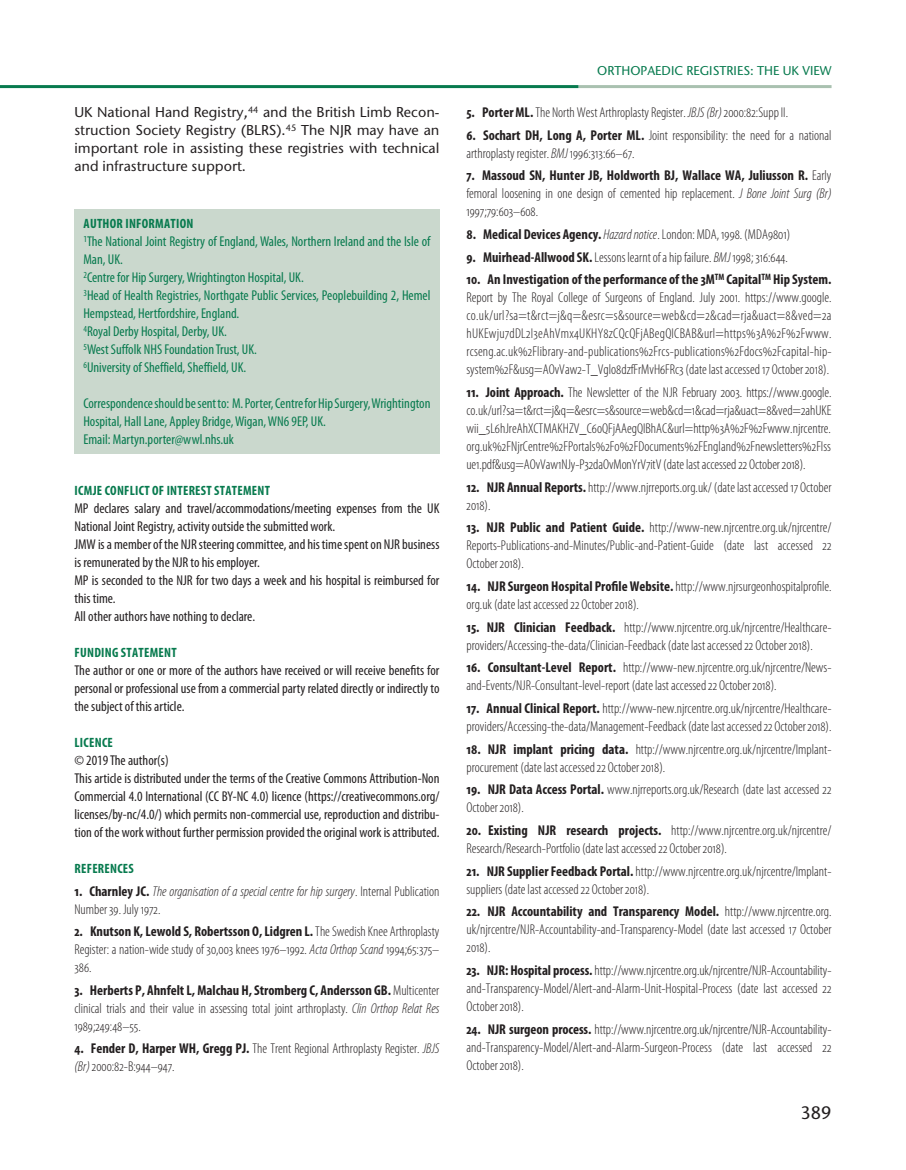
<style>
.page{position:relative;width:906px;height:1170px;background:#fff}
.page>*{position:absolute;margin:0;border:0;box-sizing:border-box;transform-origin:0 0}
.t1{font:500 18px "Stone Sans ITC Pro";color:#231f20}
.t2{font:300 condensed 14.25px/18px "Myriad Pro";color:#231f20}
.t3{font:condensed 14.25px/18px "Myriad Pro";color:#231f20}
.t4{font:condensed 14.25px/18px "Myriad Pro";color:#077a4e}
.t5{font:500 14.25px/18px "Stone Sans ITC Pro";color:#231f20;text-align:justify}
.t6{font:italic 300 condensed 14.25px/18px "Myriad Pro";color:#231f20}
.t7{font:700 condensed 13.5px "Myriad Pro";letter-spacing:.02em;color:#077a4e}
.t8{font:500 12.75px "Stone Sans ITC Pro";color:#077a4e}
.s1{font-weight:700;font-style:normal}
.s2{font-style:normal}
.s3{font-weight:700}
.s4{font-style:italic}
</style>
<div class="page">
<hr style="left:578px;top:85px;width:253px;height:3px;background:#a9c1b0">
<hr style="left:0;top:85px;width:578px;height:3px;background:#077a4e">
<div style="left:74px;top:209px;width:365px;height:244px;background:#cad8cd"></div>
<p class="t5" style="left:74px;top:103px;width:366px">UK National Hand Registry,<sup>44</sup> and the British Limb Recon&shy;struction Society Registry (BLRS).<sup>45</sup> The NJR may have an important role in assisting these registries with technical and infrastructure support.</p>
<p class="t7" style="left:84px;top:215px;width:111px">Author Information</p>
<p class="t4" style="left:83px;top:232px;width:348px"><sup>1</sup>The National Joint Registry of England, Wales, Northern Ireland and the Isle of Man, UK.<br><sup>2</sup>Centre for Hip Surgery, Wrightington Hospital, UK.<br><sup>3</sup>Head of Health Registries, Northgate Public Services, Peoplebuilding 2, Hemel Hempstead, Hertfordshire, England.<br><sup>4</sup>Royal Derby Hospital, Derby, UK.<br><sup>5</sup>West Suffolk NHS Foundation Trust, UK.<br><sup>6</sup>University of Sheffield, Sheffield, UK.</p>
<p class="t4" style="left:83px;top:394px;width:348px">Correspondence should be sent to: M. Porter, Centre for Hip Surgery, Wrightington<br>Hospital, Hall Lane, Appley Bridge, Wigan, WN6 9EP, UK.<br>Email: Martyn.porter@wwl.nhs.uk</p>
<p class="t7" style="left:75px;top:482px;width:197px">ICMJE Conflict of interest statement</p>
<p class="t3" style="left:74px;top:499px;width:366px">MP declares salary and travel/accommodations/meeting expenses from the UK National Joint Registry, activity outside the submitted work.<br>JMW is a member of the NJR steering committee, and his time spent on NJR business is remunerated by the NJR to his employer.<br>MP is seconded to the NJR for two days a week and his hospital is reimbursed for this time.<br>All other authors have nothing to declare.</p>
<p class="t7" style="left:75px;top:644px;width:104px">Funding statement</p>
<p class="t3" style="left:74px;top:661px;width:366px;text-align:justify">The author or one or more of the authors have received or will receive benefits for personal or professional use from a commercial party related directly or indirectly to the subject of this article.</p>
<p class="t7" style="left:75px;top:734px;width:34px">Licence</p>
<p class="t3" style="left:74px;top:751px;width:366px">© 2019 The author(s)<br>This article is distributed under the terms of the Creative Commons Attribution-Non Commercial 4.0 International (CC BY-NC 4.0) licence (https://creativecommons.org/ licenses/by-nc/4.0/) which permits non-commercial use, reproduction and distribu&shy;tion of the work without further permission provided the original work is attributed.</p>
<p class="t7" style="left:75px;top:860px;width:61px">References</p>
<p class="t6" style="left:74px;top:882px;width:366px"><span class="s1">1. Charnley JC.</span> The organisation of a special centre for hip surgery<span class="s2">. Internal Publication<br>Number 39. July 1972.</span></p>
<p class="t2" style="left:74px;top:922px;width:366px;text-align:justify"><span class="s3">2. Knutson K, Lewold S, Robertsson O, Lidgren L.</span> The Swedish Knee Arthroplasty Register: a nation-wide study of 30,003 knees 1976–1992. <span class="s4">Acta Orthop Scand</span> 1994;65:375– 386.</p>
<p class="t2" style="left:74px;top:981px;width:366px;text-align:justify"><span class="s3">3. Herberts P, Ahnfelt L, Malchau H, Stromberg C, Andersson GB.</span> Multicenter clinical trials and their value in assessing total joint arthroplasty. <span class="s4">Clin Orthop Relat Res </span>1989;249:48–55.</p>
<p class="t2" style="left:74px;top:1039px;width:366px"><span class="s3">4. Fender D, Harper WH, Gregg PJ.</span> The Trent Regional Arthroplasty Register. <span class="s4">JBJS (Br)</span> 2000:82-B:944–947.</p>
<p class="t8" style="left:597px;top:63px;width:236px">Orthopaedic registries: the UK view</p>
<p class="t2" style="left:466px;top:104px;width:323px"><span class="s3">5. Porter ML.</span> The North West Arthroplasty Register. <span class="s4">JBJS (Br)</span> 2000:82:Supp II.</p>
<p class="t2" style="left:466px;top:126px;width:366px"><span class="s3">6. Sochart DH, Long A, Porter ML.</span> Joint responsibility: the need for a national arthroplasty register. <span class="s4">BMJ</span> 1996:313:66–67.</p>
<p class="t2" style="left:466px;top:167px;width:366px;text-align:justify"><span class="s3">7. Massoud SN, Hunter JB, Holdworth BJ, Wallace WA, Juliusson R.</span> Early femoral loosening in one design of cemented hip replacement. <span class="s4">J Bone Joint Surg (Br)<br></span>1997;79:603–608.</p>
<p class="t2" style="left:466px;top:226px;width:325px"><span class="s3">8. Medical Devices Agency.</span> <span class="s4">Hazard notice</span>. London: MDA, 1998. (MDA9801)</p>
<p class="t2" style="left:466px;top:248px;width:323px"><span class="s3">9. Muirhead-Allwood SK.</span> Lessons learnt of a hip failure. <span class="s4">BMJ</span> 1998; 316:644.</p>
<p class="t2" style="left:466px;top:271px;width:367px;text-align:justify"><span class="s3">10. An Investigation of the performance of the 3M</span><sup>TM</sup> <span class="s3">Capital</span><sup>TM</sup> <span class="s3">Hip System.<br></span>Report by The Royal College of Surgeons of England. July 2001. https://www.google. co.uk/url?sa=t&amp;rct=j&amp;q=&amp;esrc=s&amp;source=web&amp;cd=2&amp;cad=rja&amp;uact=8&amp;ved=2a hUKEwju7dDL2I3eAhVmx4UKHY8zCQcQFjABegQICBAB&amp;url=https%3A%2F%2Fwww. rcseng.ac.uk%2Flibrary-and-publications%2Frcs-publications%2Fdocs%2Fcapital-hip&shy;system%2F&amp;usg=AOvVaw2-T_Vglo8dzfFrMvH6FRc3 (date last accessed 17 October 2018).</p>
<p class="t2" style="left:466px;top:384px;width:366px;text-align:justify"><span class="s3">11. Joint Approach.</span> The Newsletter of the NJR February 2003. https://www.google. co.uk/url?sa=t&amp;rct=j&amp;q=&amp;esrc=s&amp;source=web&amp;cd=1&amp;cad=rja&amp;uact=8&amp;ved=2ahUKE wii_5L6hJreAhXCTMAKHZV_C6oQFjAAegQIBhAC&amp;url=http%3A%2F%2Fwww.njrcentre. org.uk%2FNjrCentre%2FPortals%2F0%2FDocuments%2FEngland%2Fnewsletters%2FIss ue1.pdf&amp;usg=AOvVaw1NJy-P32daOvMonYrV7itV (date last accessed 22 October 2018).</p>
<p class="t2" style="left:466px;top:478px;width:366px"><span class="s3">12. NJR Annual Reports.</span> http://www.njrreports.org.uk/ (date last accessed 17 October<br>2018).</p>
<p class="t2" style="left:466px;top:519px;width:366px;text-align:justify"><span class="s3">13. NJR Public and Patient Guide.</span> http://www-new.njrcentre.org.uk/njrcentre/ Reports-Publications-and-Minutes/Public-and-Patient-Guide (date last accessed 22<br>October 2018).</p>
<p class="t2" style="left:466px;top:577px;width:366px"><span class="s3">14. NJR Surgeon Hospital Profile Website.</span> http://www.njrsurgeonhospitalprofile. org.uk (date last accessed 22 October 2018).</p>
<p class="t2" style="left:466px;top:618px;width:366px"><span class="s3">15. NJR Clinician Feedback.</span> http://www.njrcentre.org.uk/njrcentre/Healthcare&shy;providers/Accessing-the-data/Clinician-Feedback (date last accessed 22 October 2018).</p>
<p class="t2" style="left:466px;top:659px;width:366px"><span class="s3">16. Consultant-Level Report.</span> http://www-new.njrcentre.org.uk/njrcentre/News&shy;and-Events/NJR-Consultant-level-report (date last accessed 22 October 2018).</p>
<p class="t2" style="left:466px;top:699px;width:366px"><span class="s3">17. Annual Clinical Report.</span> http://www-new.njrcentre.org.uk/njrcentre/Healthcare&shy;providers/Accessing-the-data/Management-Feedback (date last accessed 22 October 2018).</p>
<p class="t2" style="left:466px;top:740px;width:366px"><span class="s3">18. NJR implant pricing data.</span> http://www.njrcentre.org.uk/njrcentre/Implant&shy;procurement (date last accessed 22 October 2018).</p>
<p class="t2" style="left:466px;top:781px;width:366px"><span class="s3">19. NJR Data Access Portal.</span> www.njrreports.org.uk/Research (date last accessed 22<br>October 2018).</p>
<p class="t2" style="left:466px;top:821px;width:366px"><span class="s3">20. Existing NJR research projects.</span> http://www.njrcentre.org.uk/njrcentre/<br>Research/Research-Portfolio (date last accessed 22 October 2018).</p>
<p class="t2" style="left:466px;top:862px;width:366px"><span class="s3">21. NJR Supplier Feedback Portal.</span> http://www.njrcentre.org.uk/njrcentre/Implant&shy;suppliers (date last accessed 22 October 2018).</p>
<p class="t2" style="left:466px;top:903px;width:366px;text-align:justify"><span class="s3">22. NJR Accountability and Transparency Model.</span> http://www.njrcentre.org. uk/njrcentre/NJR-Accountability-and-Transparency-Model (date last accessed 17 October 2018).</p>
<p class="t2" style="left:466px;top:961px;width:366px;text-align:justify"><span class="s3">23. NJR: Hospital process.</span> http://www.njrcentre.org.uk/njrcentre/NJR-Accountability&shy;and-Transparency-Model/Alert-and-Alarm-Unit-Hospital-Process (date last accessed 22<br>October 2018).</p>
<p class="t2" style="left:466px;top:1020px;width:366px;text-align:justify"><span class="s3">24. NJR surgeon process.</span> http://www.njrcentre.org.uk/njrcentre/NJR-Accountability&shy;and-Transparency-Model/Alert-and-Alarm-Surgeon-Process (date last accessed 22<br>October 2018).</p>
<p class="t1" style="left:800px;top:1101px;width:32px">389</p>
</div>
